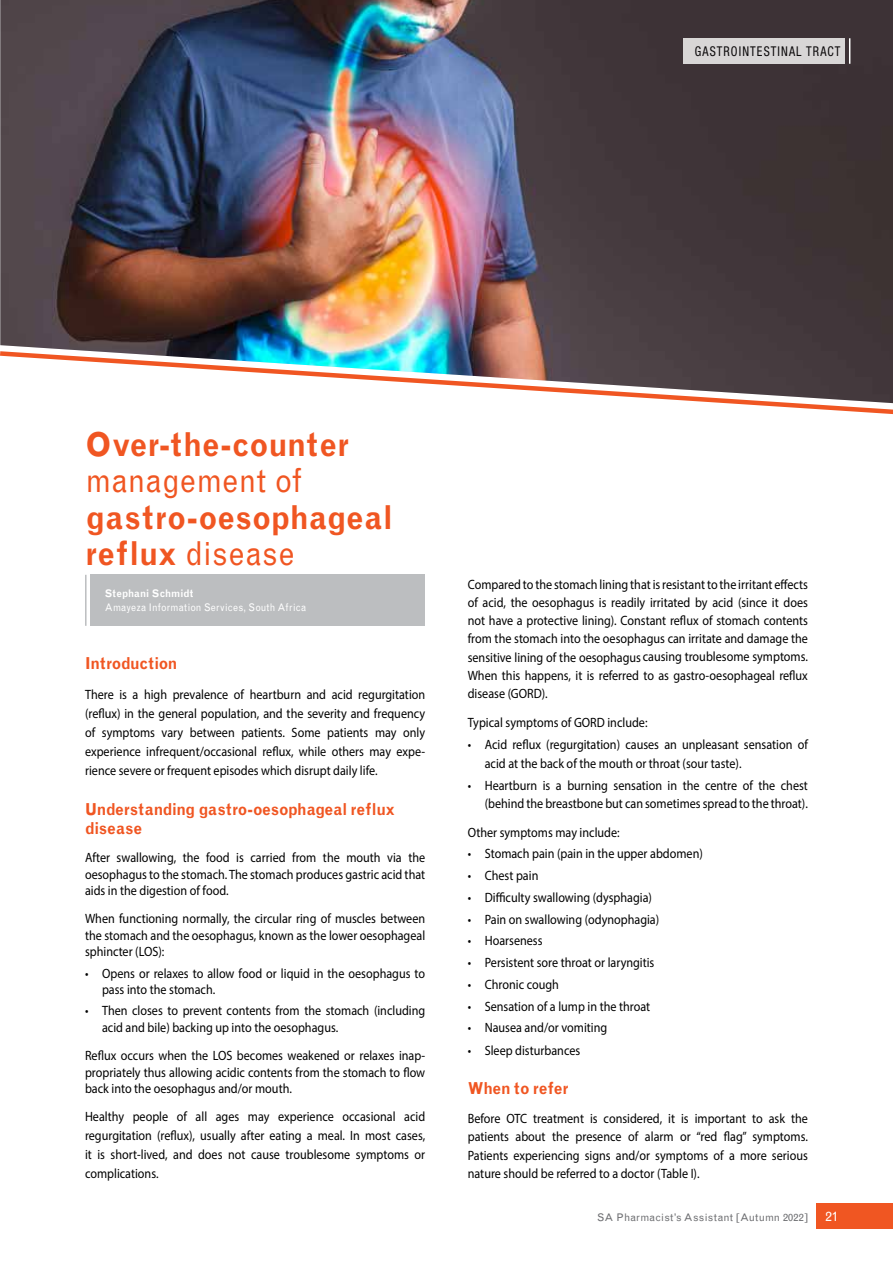
<style>
.page{position:relative;width:893px;height:1263px;background:#fff}
.page>*{position:absolute;margin:0;border:0;box-sizing:border-box;transform-origin:0 0}
.t1{font:700 33px/36px "Grotesque";letter-spacing:.02em;color:#f05622;scale:.9 1}
.t2{font:33px "Grotesque";letter-spacing:.015em;color:#f05622;scale:.9 1}
.t3{font:700 16.5px/19px "Grotesque";color:#f05622;scale:.9 1}
.t4{font:13.5px/18.3px "Myriad Pro";color:#000;text-align:justify;scale:.9 1}
.t5{font:condensed 13.5px "Helvetica Neue LT Std";letter-spacing:.09em;color:#000;scale:.9 1}
.t6{font:13.5px "Grotesque";color:#fff}
.t7{font:10.5px "Grotesque";letter-spacing:.025em;color:#fff;scale:.9 1}
.t8{font:10.5px "Grotesque";letter-spacing:.02em;color:#6d6e71}
.t9{font:700 10.5px "Grotesque";color:#fff;scale:.9 1}
.s1{font-weight:400}
</style>
<div class="page">
<img style="left:0;top:0;width:893px;height:349px">
<svg style="left:849px;top:38px;width:1px;height:26px"></svg>
<svg style="left:0;top:349px;width:893px;height:66px"></svg>
<div style="left:816px;top:1203px;width:77px;height:26px;background:#f05622"></div>
<div style="left:683px;top:38px;width:162px;height:26px;background:#d8d6d6"></div>
<div style="left:90px;top:575px;width:335px;height:51px;background:#bcbec0"></div>
<hr style="left:85px;top:575px;width:2px;height:51px;background:#bcbec0">
<p class="t5" style="left:695px;top:43px;width:163px">GASTROINTESTINAL TRACT</p>
<h1 class="t1" style="left:86px;top:427px;width:294px">Over-the-counter</h1>
<h1 class="t2" style="left:86px;top:462px;width:241px">management of</h1>
<h1 class="t1" style="left:86px;top:499px;width:343px">gastro-oesophageal reflux <span class="s1">disease</span></h1>
<p class="t9" style="left:105px;top:587px;width:100px">Stephani Schmidt</p>
<p class="t7" style="left:105px;top:601px;width:225px">Amayeza Information Services, South Africa</p>
<p class="t3" style="left:85px;top:654px;width:104px">Introduction</p>
<p class="t4" style="left:85px;top:684px;width:379px;line-height:19px">There is a high prevalence of heartburn and acid regurgitation (reflux) in the general population, and the severity and frequency of symptoms vary between patients. Some patients may only experience infrequent/occasional reflux, while others may expe&shy;rience severe or frequent episodes which disrupt daily life.</p>
<p class="t3" style="left:85px;top:800px;width:346px">Understanding gastro-oesophageal reflux disease</p>
<p class="t4" style="left:85px;top:848px;width:379px;line-height:16.8px">After swallowing, the food is carried from the mouth via the oesophagus to the stomach. The stomach produces gastric acid that aids in the digestion of food.</p>
<p class="t4" style="left:85px;top:910px;width:379px;line-height:16.8px">When functioning normally, the circular ring of muscles between the stomach and the oesophagus, known as the lower oesophageal sphincter (LOS):</p>
<p class="t4" style="left:102px;top:964px;width:361px;line-height:16.8px;text-indent:-17px">• Opens or relaxes to allow food or liquid in the oesophagus to pass into the stomach.</p>
<p class="t4" style="left:102px;top:1002px;width:361px;line-height:16.8px;text-indent:-17px">• Then closes to prevent contents from the stomach (including acid and bile) backing up into the oesophagus.</p>
<p class="t4" style="left:85px;top:1046px;width:379px;line-height:16.8px">Reflux occurs when the LOS becomes weakened or relaxes inap&shy;propriately thus allowing acidic contents from the stomach to flow back into the oesophagus and/or mouth.</p>
<p class="t4" style="left:85px;top:1106px;width:379px;line-height:19px">Healthy people of all ages may experience occasional acid regurgitation (reflux), usually after eating a meal. In most cases, it is short-lived, and does not cause troublesome symptoms or complications.</p>
<p class="t4" style="left:468px;top:575px;width:380px">Compared to the stomach lining that is resistant to the irritant effects of acid, the oesophagus is readily irritated by acid (since it does not have a protective lining). Constant reflux of stomach contents from the stomach into the oesophagus can irritate and damage the sensitive lining of the oesophagus causing troublesome symptoms.<br>When this happens, it is referred to as gastro-oesophageal reflux disease (GORD).</p>
<p class="t4" style="left:468px;top:713px;width:201px">Typical symptoms of GORD include:</p>
<p class="t4" style="left:485px;top:735px;width:361px;text-indent:-17px">• Acid reflux (regurgitation) causes an unpleasant sensation of acid at the back of the mouth or throat (sour taste).</p>
<p class="t4" style="left:468px;top:776px;width:379px;text-align:right">• Heartburn is a burning sensation in the centre of the chest (behind the breastbone but can sometimes spread to the throat).</p>
<p class="t4" style="left:468px;top:823px;width:170px">Other symptoms may include:</p>
<p class="t4" style="left:468px;top:844px;width:263px">• Stomach pain (pain in the upper abdomen)</p>
<p class="t4" style="left:468px;top:866px;width:80px">• Chest pain</p>
<p class="t4" style="left:468px;top:888px;width:206px">• Difficulty swallowing (dysphagia)</p>
<p class="t4" style="left:468px;top:910px;width:214px">• Pain on swallowing (odynophagia)</p>
<p class="t4" style="left:468px;top:931px;width:85px">• Hoarseness</p>
<p class="t4" style="left:468px;top:953px;width:209px">• Persistent sore throat or laryngitis</p>
<p class="t4" style="left:468px;top:975px;width:103px">• Chronic cough</p>
<p class="t4" style="left:468px;top:997px;width:204px">• Sensation of a lump in the throat</p>
<p class="t4" style="left:468px;top:1018px;width:156px">• Nausea and/or vomiting</p>
<p class="t4" style="left:468px;top:1041px;width:127px">• Sleep disturbances</p>
<p class="t3" style="left:468px;top:1079px;width:113px">When to refer</p>
<p class="t4" style="left:468px;top:1109px;width:379px">Before OTC treatment is considered, it is important to ask the patients about the presence of alarm or “red flag” symptoms.<br>Patients experiencing signs and/or symptoms of a more serious nature should be referred to a doctor (Table I).</p>
<p class="t8" style="left:597px;top:1211px;width:212px">SA Pharmacist’s Assistant [Autumn 2022]</p>
<p class="t6" style="left:825px;top:1208px;width:14px">21</p>
</div>
